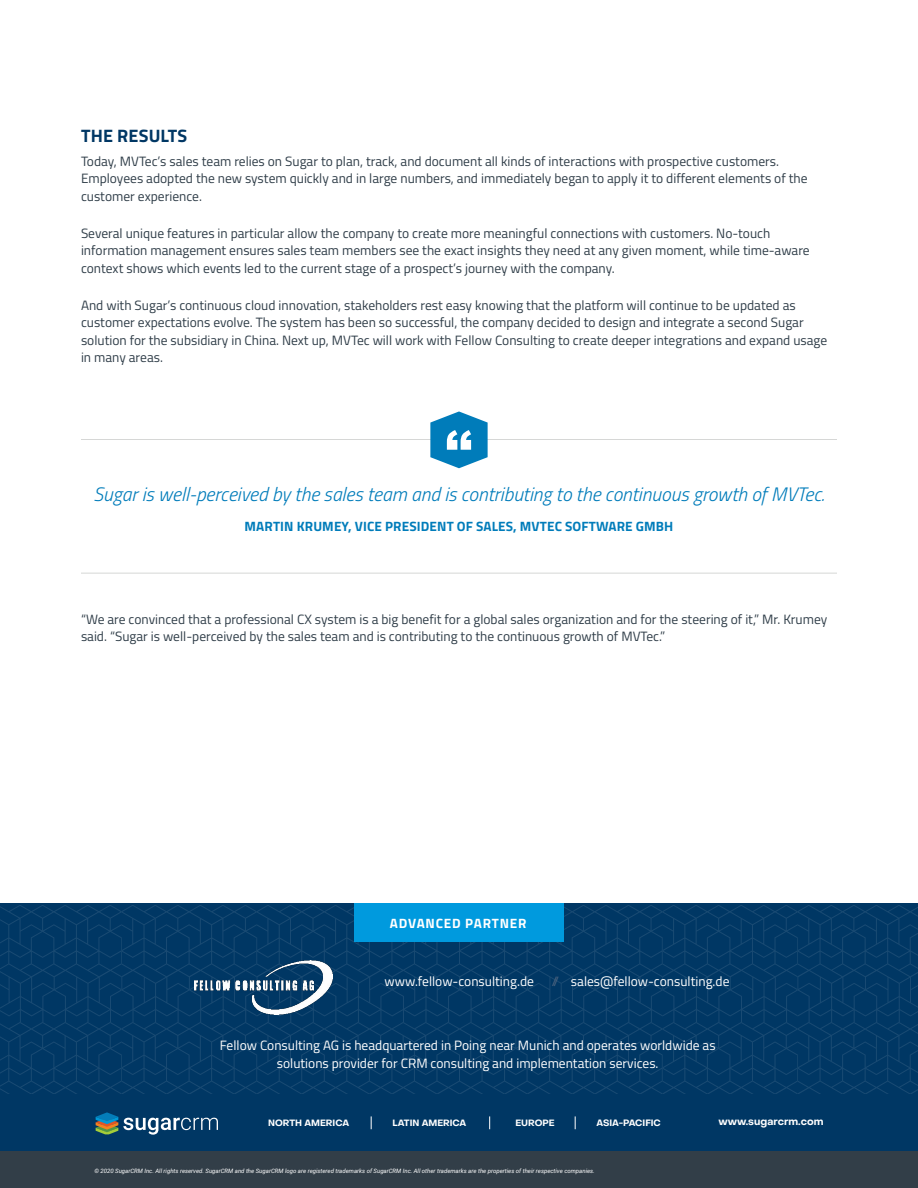
<style>
.page{position:relative;width:918px;height:1188px;background:#fff}
.page>*{position:absolute;margin:0;border:0;box-sizing:border-box;transform-origin:0 0}
.t1{font:italic 300 19.5px "Titillium Web";color:#007cba}
.t2{font:700 18px "Titillium";letter-spacing:.01em;color:#003764}
.t3{font:13.5px/17.2px "Titillium";color:#303e49}
.t4{font:13.5px/18px "Titillium";color:#fff;text-align:center}
.t5{font:700 13.5px "Titillium Web";letter-spacing:.01em;color:#007cba}
.t6{font:700 13.5px "Titillium";letter-spacing:.06em;color:#fff}
.t7{font:700 10.5px "Object Sans";color:#fff}
.t8{font:700 9.15px "Object Sans";color:#fff}
.t9{font:700 9px "Object Sans";color:#fff}
.t10{font:italic 6px "Roboto";color:#fff}
.s1{color:#4c637e}
</style>
<div class="page">
<div style="left:354px;top:903px;width:209px;height:39px;background:#009ade"></div>
<svg style="left:0;top:905px;width:918px;height:283px;background:#093d65"></svg>
<img style="left:194px;top:961px;width:139px;height:54px">
<hr style="left:81px;top:439px;width:756px;height:1px;background:#d6d7d6">
<hr style="left:81px;top:573px;width:756px;height:1px;background:#d6d7d6">
<svg style="left:430px;top:411px;width:58px;height:57px"></svg>
<h2 class="t2" style="left:81px;top:122px;width:108px">THE RESULTS</h2>
<p class="t3" style="left:81px;top:152px;width:728px">Today, MVTec’s sales team relies on Sugar to plan, track, and document all kinds of interactions with prospective customers.<br>Employees adopted the new system quickly and in large numbers, and immediately began to apply it to different elements of the customer experience.</p>
<p class="t3" style="left:81px;top:224px;width:730px">Several unique features in particular allow the company to create more meaningful connections with customers. No-touch information management ensures sales team members see the exact insights they need at any given moment, while time-aware context shows which events led to the current stage of a prospect’s journey with the company.</p>
<p class="t3" style="left:81px;top:296px;width:748px">And with Sugar’s continuous cloud innovation, stakeholders rest easy knowing that the platform will continue to be updated as customer expectations evolve. The system has been so successful, the company decided to design and integrate a second Sugar solution for the subsidiary in China. Next up, MVTec will work with Fellow Consulting to create deeper integrations and expand usage in many areas.</p>
<h1 class="t1" style="left:93px;top:480px;width:733px">Sugar is well-perceived by the sales team and is contributing to the continuous growth of MVTec.</h1>
<p class="t5" style="left:245px;top:516px;width:430px">MARTIN KRUMEY, VICE PRESIDENT OF SALES, MVTEC SOFTWARE GMBH</p>
<p class="t3" style="left:81px;top:610px;width:748px">“We are convinced that a professional CX system is a big benefit for a global sales organization and for the steering of it,” Mr. Krumey said. “Sugar is well-perceived by the sales team and is contributing to the continuous growth of MVTec.”</p>
<p class="t6" style="left:390px;top:913px;width:138px">ADVANCED PARTNER</p>
<p class="t4" style="left:385px;top:971px;width:151px">www.fellow-consulting.de</p>
<p class="t4" style="left:552px;top:971px;width:179px"><span class="s1">//</span> sales@fellow-consulting.de</p>
<p class="t4" style="left:220px;top:1036px;width:497px">Fellow Consulting AG is headquartered in Poing near Munich and operates worldwide as solutions provider for CRM consulting and implementation services.</p>
<p class="t9" style="left:268px;top:1118px;width:82px">NORTH AMERICA</p>
<p class="t9" style="left:392px;top:1118px;width:75px">LATIN AMERICA</p>
<p class="t9" style="left:515px;top:1118px;width:41px">EUROPE</p>
<p class="t8" style="left:596px;top:1117px;width:66px">ASIA-PACIFIC</p>
<p class="t10" style="left:94px;top:1166px;width:502px">© 2020 SugarCRM Inc. All rights reserved. SugarCRM and the SugarCRM logo are registered trademarks of SugarCRM Inc. All other trademarks are the properties of their respective companies.</p>
<p class="t7" style="left:718px;top:1115px;width:107px">www.sugarcrm.com</p>
</div>
